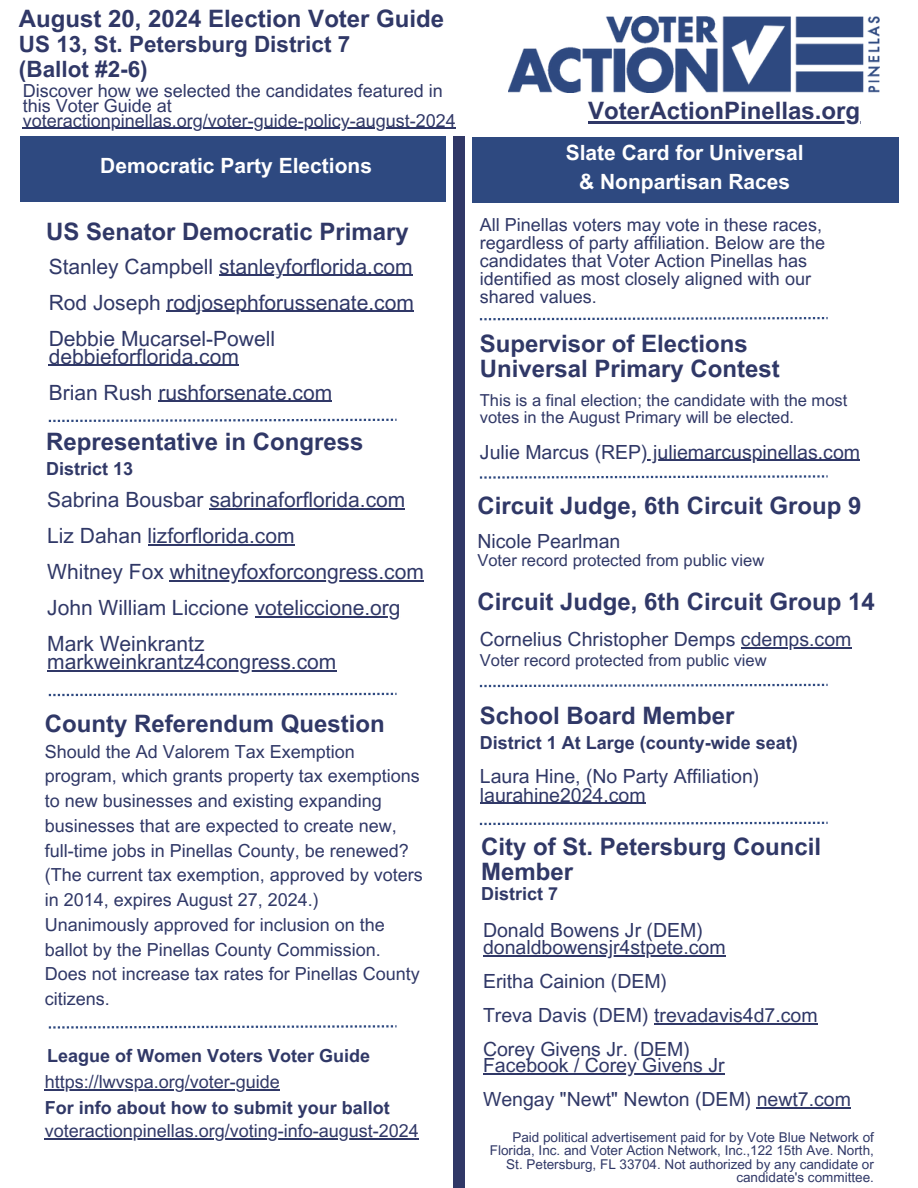
<style>
.page{position:relative;width:918px;height:1188px;background:#fff}
.page>*{position:absolute;margin:0;border:0;box-sizing:border-box;transform-origin:0 0}
.t1{font:700 24px/24.8px "Arial MT Pro";color:#303867}
.t2{font:700 22.5px/25.8px "Arial MT Pro";color:#303867}
.t3{font:21px/36px "Arial MT Pro";color:#303867}
.t4{font:700 21px/29.2px "Arial MT Pro";color:#fff;text-align:center}
.t5{font:19.5px/33.8px "Arial MT Pro";color:#303867}
.t6{font:18px/24.8px "Arial MT Pro";color:#303867}
.t7{font:700 18px "Arial MT Pro";color:#303867}
.t8{font:16.5px/16.8px "Arial MT Pro";color:#303867}
.t9{font:13.5px/13.5px "Arial MT Pro";color:#303867;text-align:right}
</style>
<div class="page">
<div style="left:440px;top:137px;width:60px;height:1051px;background:#303867"></div>
<div style="left:0;top:0;width:453px;height:1188px;background:#fff"></div>
<div style="left:465px;top:0;width:453px;height:1188px;background:#fff"></div>
<hr style="left:219px;top:275px;width:194px;height:1px;background:#303867">
<hr style="left:167px;top:311px;width:247px;height:1px;background:#303867">
<hr style="left:49px;top:365px;width:190px;height:1px;background:#303867">
<hr style="left:158px;top:401px;width:174px;height:1px;background:#303867">
<div style="left:21px;top:137px;width:425px;height:65px;background:#2e4980"></div>
<svg style="left:49px;top:419px;width:348px;height:3px"></svg>
<img style="left:509px;top:17px;width:371px;height:75px">
<hr style="left:209px;top:508px;width:196px;height:2px;background:#303867">
<hr style="left:148px;top:544px;width:147px;height:2px;background:#303867">
<hr style="left:170px;top:580px;width:254px;height:2px;background:#303867">
<hr style="left:255px;top:616px;width:146px;height:2px;background:#303867">
<hr style="left:47px;top:670px;width:289px;height:2px;background:#303867">
<div style="left:473px;top:137px;width:426px;height:65px;background:#2e4980"></div>
<hr style="left:648px;top:460px;width:212px;height:1px;background:#303867">
<hr style="left:741px;top:647px;width:110px;height:1px;background:#303867">
<hr style="left:480px;top:803px;width:166px;height:1px;background:#303867">
<svg style="left:49px;top:693px;width:348px;height:3px"></svg>
<svg style="left:480px;top:822px;width:348px;height:3px"></svg>
<svg style="left:480px;top:684px;width:348px;height:3px"></svg>
<svg style="left:480px;top:475px;width:348px;height:4px"></svg>
<hr style="left:588px;top:122px;width:272px;height:2px;background:#303867">
<svg style="left:480px;top:317px;width:348px;height:3px"></svg>
<svg style="left:49px;top:1025px;width:348px;height:4px"></svg>
<hr style="left:45px;top:1089px;width:235px;height:1px;background:#303867">
<hr style="left:45px;top:1138px;width:374px;height:1px;background:#303867">
<hr style="left:23px;top:128px;width:433px;height:1px;background:#303867">
<hr style="left:483px;top:955px;width:243px;height:2px;background:#303867">
<hr style="left:654px;top:1023px;width:164px;height:1px;background:#303867">
<hr style="left:483px;top:1074px;width:242px;height:1px;background:#303867">
<hr style="left:757px;top:1107px;width:94px;height:1px;background:#303867">
<h3 class="t1" style="left:19px;top:9px;width:427px">August 20, 2024 Election Voter Guide</h3>
<h1 class="t2" style="left:19px;top:34px;width:333px">US 13, St. Petersburg District 7 (Ballot #2-6)</h1>
<h5 class="t6" style="left:23px;top:86px;width:422px;line-height:14.7px">Discover how we selected the candidates featured in this Voter Guide at</h5>
<h5 class="t6" style="left:23px;top:110px;width:435px">voteractionpinellas.org/voter-guide-policy-august-2024</h5>
<h2 class="t4" style="left:100px;top:153px;width:273px">Democratic Party Elections</h2>
<h5 class="t1" style="left:46px;top:222px;width:364px">US Senator Democratic Primary</h5>
<h1 class="t3" style="left:49px;top:251px;width:365px">Stanley Campbell stanleyforflorida.com</h1>
<h1 class="t3" style="left:49px;top:287px;width:367px">Rod Joseph rodjosephforussenate.com</h1>
<h5 class="t3" style="left:49px;top:323px;width:228px">Debbie Mucarsel-Powell</h5>
<p class="t3" style="left:49px;top:341px;width:285px">debbieforflorida.com<br>Brian Rush rushforsenate.com</p>
<p class="t1" style="left:46px;top:432px;width:319px">Representative in Congress</p>
<p class="t7" style="left:46px;top:462px;width:89px">District 13</p>
<h3 class="t3" style="left:47px;top:485px;width:360px">Sabrina Bousbar sabrinaforflorida.com</h3>
<h3 class="t3" style="left:47px;top:521px;width:249px">Liz Dahan lizforflorida.com</h3>
<h3 class="t3" style="left:47px;top:557px;width:378px">Whitney Fox whitneyfoxforcongress.com</h3>
<h1 class="t3" style="left:47px;top:593px;width:355px">John William Liccione voteliccione.org</h1>
<h5 class="t3" style="left:47px;top:629px;width:159px">Mark Weinkrantz</h5>
<h1 class="t3" style="left:47px;top:647px;width:291px">markweinkrantz4congress.com</h1>
<h5 class="t1" style="left:45px;top:715px;width:341px">County Referendum Question</h5>
<h3 class="t6" style="left:45px;top:741px;width:380px">Should the Ad Valorem Tax Exemption program, which grants property tax exemptions to new businesses and existing expanding businesses that are expected to create new, full-time jobs in Pinellas County, be renewed? (The current tax exemption, approved by voters in 2014, expires August 27, 2024.)<br>Unanimously approved for inclusion on the ballot by the Pinellas County Commission.<br>Does not increase tax rates for Pinellas County citizens.</h3>
<h4 class="t7" style="left:47px;top:1049px;width:325px">League of Women Voters Voter Guide</h4>
<h3 class="t6" style="left:45px;top:1072px;width:237px">https://lwvspa.org/voter-guide</h3>
<h3 class="t7" style="left:45px;top:1101px;width:347px">For info about how to submit your ballot</h3>
<h3 class="t6" style="left:45px;top:1120px;width:376px">voteractionpinellas.org/voting-info-august-2024</h3>
<h3 class="t1" style="left:588px;top:102px;width:274px">VoterActionPinellas.org</h3>
<p class="t4" style="left:566px;top:141px;width:239px">Slate Card for Universal &amp; Nonpartisan Races</p>
<h3 class="t6" style="left:480px;top:218px;width:347px;line-height:18px">All Pinellas voters may vote in these races, regardless of party affiliation. Below are the candidates that Voter Action Pinellas has identified as most closely aligned with our shared values.</h3>
<p class="t1" style="left:480px;top:335px;width:302px">Supervisor of Elections<br>Universal Primary Contest</p>
<p class="t8" style="left:480px;top:393px;width:369px">This is a final election; the candidate with the most votes in the August Primary will be elected.</p>
<p class="t5" style="left:480px;top:437px;width:382px">Julie Marcus (REP) juliemarcuspinellas.com</p>
<h3 class="t1" style="left:477px;top:496px;width:385px">Circuit Judge, 6th Circuit Group 9</h3>
<h5 class="t5" style="left:477px;top:527px;width:144px">Nicole Pearlman</h5>
<h3 class="t8" style="left:477px;top:554px;width:288px">Voter record protected from public view</h3>
<h1 class="t1" style="left:477px;top:592px;width:399px">Circuit Judge, 6th Circuit Group 14</h1>
<h3 class="t5" style="left:480px;top:625px;width:373px">Cornelius Christopher Demps cdemps.com</h3>
<h1 class="t8" style="left:480px;top:654px;width:288px">Voter record protected from public view</h1>
<h4 class="t1" style="left:480px;top:706px;width:256px">School Board Member</h4>
<h4 class="t7" style="left:480px;top:736px;width:320px">District 1 At Large (county-wide seat)</h4>
<h1 class="t5" style="left:480px;top:769px;width:281px;line-height:19.2px">Laura Hine, (No Party Affiliation) laurahine2024.com</h1>
<h1 class="t1" style="left:481px;top:837px;width:341px">City of St. Petersburg Council<br>Member</h1>
<p class="t7" style="left:481px;top:887px;width:79px">District 7</p>
<p class="t5" style="left:483px;top:925px;width:244px;line-height:16.8px">Donald Bowens Jr (DEM) donaldbowensjr4stpete.com</p>
<p class="t5" style="left:483px;top:967px;width:336px">Eritha Cainion (DEM)<br>Treva Davis (DEM) trevadavis4d7.com<br>Corey Givens Jr. (DEM)</p>
<p class="t5" style="left:483px;top:1051px;width:370px">Facebook / Corey Givens Jr<br>Wengay "Newt" Newton (DEM) newt7.com</p>
<p class="t9" style="left:490px;top:1132px;width:386px">Paid political advertisement paid for by Vote Blue Network of Florida, Inc. and Voter Action Network, Inc.,122 15th Ave. North, St. Petersburg, FL 33704. Not authorized by any candidate or candidate's committee.</p>
</div>
